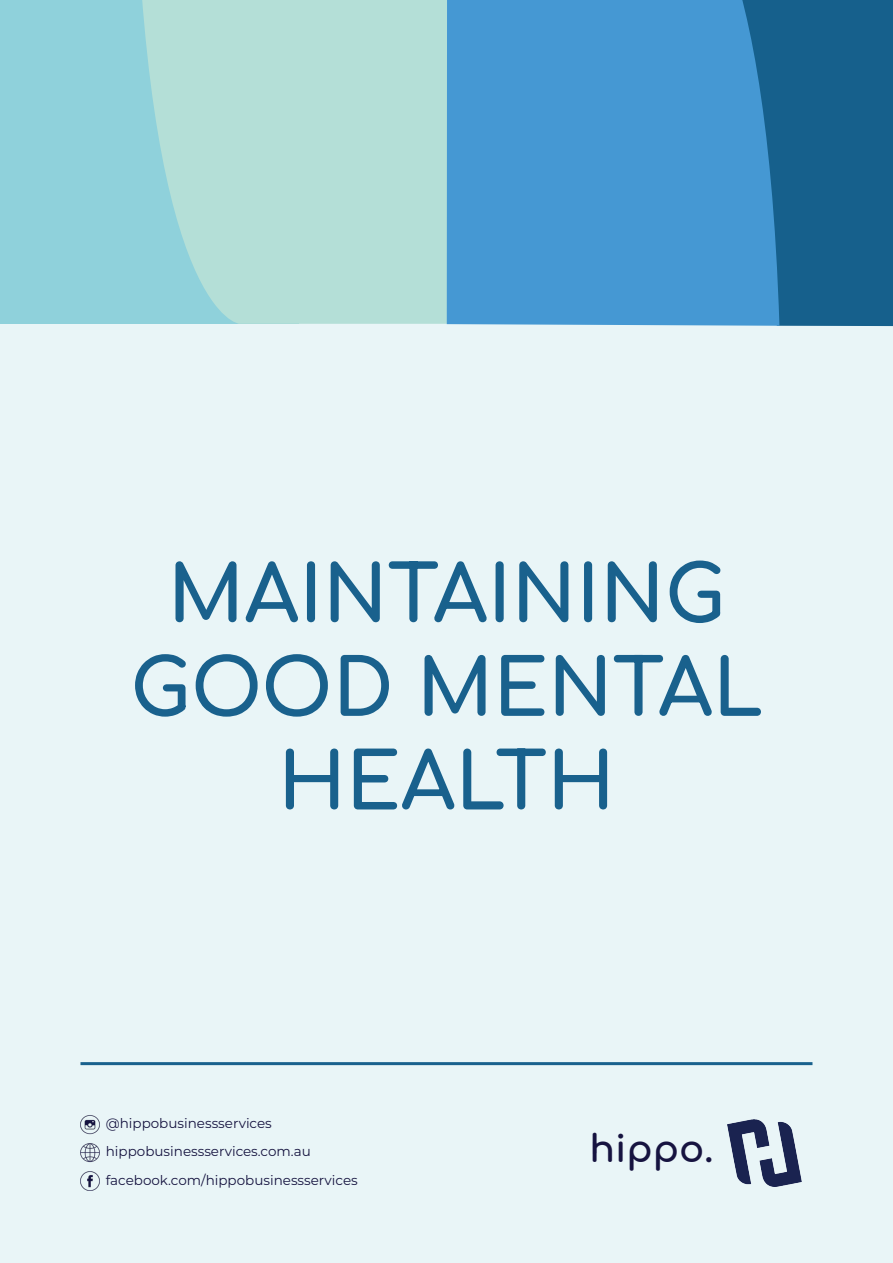
<style>
.page{position:relative;width:893px;height:1263px;background:#e9f5f7}
.page>*{position:absolute;margin:0;border:0;box-sizing:border-box;transform-origin:0 0}
.HIPPO_Header{font:78px/93.6px "Comfortaa";color:#19618d;text-align:center}
.t1{font:37.5px "Comfortaa";color:#161340}
.t2{font:13.5px/28.5px "Montserrat";color:#161440}
</style>
<div class="page">
<img style="left:728px;top:1120px;width:74px;height:66px">
<img style="left:80px;top:1115px;width:20px;height:19px">
<img style="left:80px;top:1143px;width:20px;height:19px">
<img style="left:80px;top:1171px;width:20px;height:20px">
<hr style="left:80px;top:1062px;width:732px;height:3px;background:#19618d">
<div style="left:779px;top:0;width:114px;height:326px;background:#16608c"></div>
<div style="left:0;top:0;width:299px;height:324px;background:#8fd1db"></div>
<svg style="left:142px;top:0;width:305px;height:324px;background:#b0ddd7"></svg>
<div style="left:447px;top:0;width:332px;height:326px;background:#4598d3"></div>
<p class="HIPPO_Header" style="left:130px;top:537px;width:634px">MAINTAINING<br>GOOD MENTAL<br>HEALTH</p>
<p class="t2" style="left:106px;top:1108px;width:253px">@hippobusinessservices hippobusinessservices.com.au facebook.com/hippobusinessservices</p>
<h2 class="t1" style="left:589px;top:1114px;width:125px">hippo.</h2>
</div>
